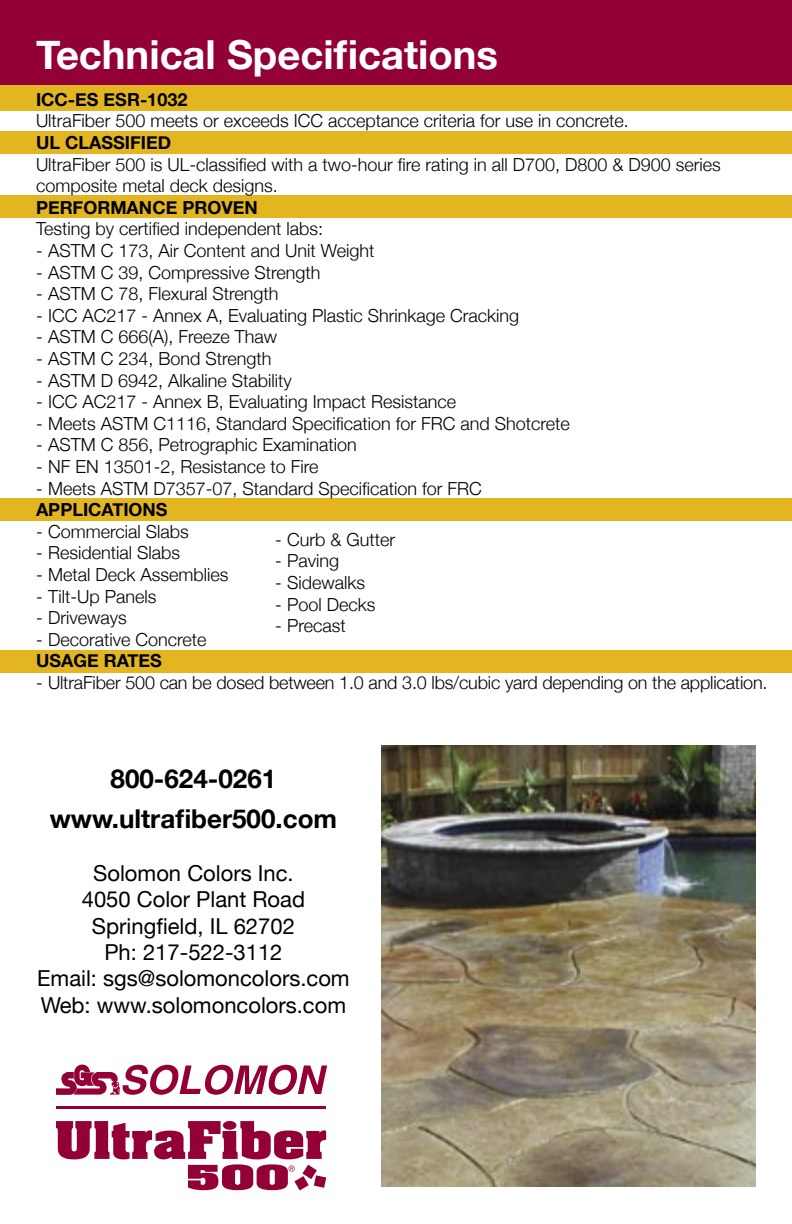
<style>
.page{position:relative;width:792px;height:1224px;background:#fff}
.page>*{position:absolute;margin:0;border:0;box-sizing:border-box;transform-origin:0 0}
.t1{font:700 40px "Helvetica Neue";color:#fff}
.t2{font:700 26px "Helvetica Neue";color:#000}
.t3{font:22px "Helvetica Neue";color:#000}
.t4{font:300 18px/21.6px "Helvetica Neue";color:#000}
.t5{font:700 18px "Helvetica Neue";color:#000}
</style>
<div class="page">
<div style="left:0;top:131px;width:792px;height:22px;background:#e3b520"></div>
<div style="left:0;top:79px;width:792px;height:31px;background:#e3b520"></div>
<div style="left:0;top:196px;width:792px;height:22px;background:#e3b520"></div>
<div style="left:0;top:499px;width:792px;height:22px;background:#e3b520"></div>
<div style="left:0;top:650px;width:792px;height:22px;background:#e3b520"></div>
<div style="left:0;top:0;width:792px;height:85px;background:#930036"></div>
<img style="left:382px;top:746px;width:374px;height:441px">
<hr style="left:56px;top:1107px;width:269px;height:2px;background:#930036">
<svg style="left:56px;top:1121px;width:270px;height:69px"></svg>
<svg style="left:56px;top:1065px;width:271px;height:30px"></svg>
<p class="t1" style="left:36px;top:30px;width:464px">Technical Specifications</p>
<p class="t5" style="left:36px;top:88px;width:153px">ICC-ES ESR-1032</p>
<p class="t4" style="left:36px;top:110px;width:594px">UltraFiber 500 meets or exceeds ICC acceptance criteria for use in concrete.</p>
<p class="t5" style="left:36px;top:131px;width:137px">UL CLASSIFIED</p>
<p class="t4" style="left:36px;top:153px;width:686px">UltraFiber 500 is UL-classified with a two-hour fire rating in all D700, D800 &amp; D900 series composite metal deck designs.</p>
<p class="t5" style="left:36px;top:196px;width:223px">PERFORMANCE PROVEN</p>
<p class="t4" style="left:36px;top:218px;width:289px">Testing by certified independent labs:</p>
<p class="t4" style="left:36px;top:239px;width:340px">- ASTM C 173, Air Content and Unit Weight</p>
<p class="t4" style="left:36px;top:261px;width:286px">- ASTM C 39, Compressive Strength</p>
<p class="t4" style="left:36px;top:283px;width:244px">- ASTM C 78, Flexural Strength</p>
<p class="t4" style="left:36px;top:304px;width:485px">- ICC AC217 - Annex A, Evaluating Plastic Shrinkage Cracking</p>
<p class="t4" style="left:36px;top:326px;width:243px">- ASTM C 666(A), Freeze Thaw</p>
<p class="t4" style="left:36px;top:347px;width:237px">- ASTM C 234, Bond Strength</p>
<p class="t4" style="left:36px;top:369px;width:257px">- ASTM D 6942, Alkaline Stability</p>
<p class="t4" style="left:36px;top:391px;width:422px">- ICC AC217 - Annex B, Evaluating Impact Resistance</p>
<p class="t4" style="left:36px;top:412px;width:535px">- Meets ASTM C1116, Standard Specification for FRC and Shotcrete</p>
<p class="t4" style="left:36px;top:434px;width:322px">- ASTM C 856, Petrographic Examination</p>
<p class="t4" style="left:36px;top:455px;width:284px">- NF EN 13501-2, Resistance to Fire</p>
<p class="t4" style="left:36px;top:477px;width:447px">- Meets ASTM D7357-07, Standard Specification for FRC</p>
<p class="t5" style="left:36px;top:499px;width:133px">APPLICATIONS</p>
<p class="t4" style="left:36px;top:520px;width:154px">- Commercial Slabs</p>
<p class="t4" style="left:36px;top:542px;width:146px">- Residential Slabs</p>
<p class="t4" style="left:36px;top:563px;width:194px">- Metal Deck Assemblies</p>
<p class="t4" style="left:36px;top:585px;width:122px">- Tilt-Up Panels</p>
<p class="t4" style="left:36px;top:607px;width:92px">- Driveways</p>
<p class="t4" style="left:36px;top:628px;width:172px">- Decorative Concrete</p>
<p class="t5" style="left:36px;top:650px;width:127px">USAGE RATES</p>
<p class="t4" style="left:36px;top:671px;width:733px">- UltraFiber 500 can be dosed between 1.0 and 3.0 lbs/cubic yard depending on the application.</p>
<p class="t4" style="left:275px;top:528px;width:122px">- Curb &amp; Gutter</p>
<p class="t4" style="left:275px;top:550px;width:66px">- Paving</p>
<p class="t4" style="left:275px;top:571px;width:92px">- Sidewalks</p>
<p class="t4" style="left:275px;top:593px;width:102px">- Pool Decks</p>
<p class="t4" style="left:275px;top:615px;width:72px">- Precast</p>
<p class="t2" style="left:111px;top:762px;width:167px">800-624-0261</p>
<p class="t2" style="left:50px;top:803px;width:289px">www.ultrafiber500.com</p>
<p class="t3" style="left:93px;top:860px;width:202px">Solomon Colors Inc.</p>
<p class="t3" style="left:82px;top:886px;width:225px">4050 Color Plant Road</p>
<p class="t3" style="left:92px;top:913px;width:204px">Springfield, IL 62702</p>
<p class="t3" style="left:104px;top:939px;width:180px">Ph: 217-522-3112</p>
<p class="t3" style="left:37px;top:965px;width:314px">Email: sgs@solomoncolors.com</p>
<p class="t3" style="left:41px;top:992px;width:307px">Web: www.solomoncolors.com</p>
</div>
